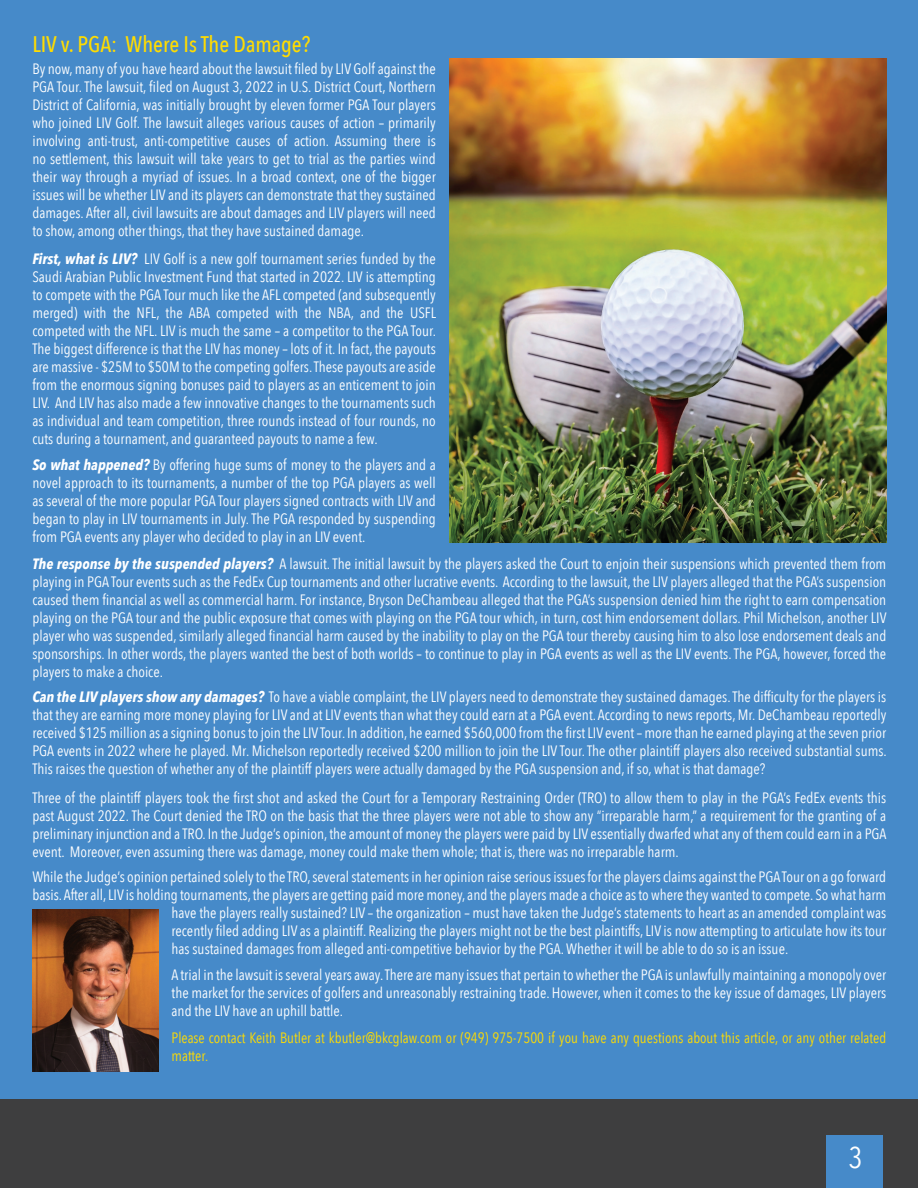
<style>
.page{position:relative;width:918px;height:1188px;background:#fff}
.page>*{position:absolute;margin:0;border:0;box-sizing:border-box;transform-origin:0 0}
.t1{font:30px "Avenir Next Condensed";color:#fff}
.t2{font:500 22.5px "Avenir Next Condensed";color:#ffdc01}
.t3{font:15px/18px "Avenir Next Condensed";color:#fff;text-align:justify}
.t4{font:15px/18px "Avenir Next Condensed";color:#ffdc01}
.s1{font-weight:700;font-style:italic}
</style>
<div class="page">
<div style="left:0;top:0;width:918px;height:1117px;background:#468ac9"></div>
<div style="left:0;top:1099px;width:918px;height:89px;background:#3e3e3f"></div>
<div style="left:826px;top:1135px;width:57px;height:53px;background:#468ac9"></div>
<img style="left:32px;top:910px;width:126px;height:161px">
<img style="left:449px;top:59px;width:438px;height:483px">
<h2 class="t2" style="left:32px;top:30px;width:280px">LIV v. PGA: Where Is The Damage?</h2>
<p class="t3" style="left:32px;top:59px;width:405px">By now, many of you have heard about the lawsuit filed by LIV Golf against the PGA Tour. The lawsuit, filed on August 3, 2022 in U.S. District Court, Northern District of California, was initially brought by eleven former PGA Tour players who joined LIV Golf. The lawsuit alleges various causes of action – primarily involving anti-trust, anti-competitive causes of action. Assuming there is no settlement, this lawsuit will take years to get to trial as the parties wind their way through a myriad of issues. In a broad context, one of the bigger issues will be whether LIV and its players can demonstrate that they sustained damages. After all, civil lawsuits are about damages and LIV players will need to show, among other things, that they have sustained damage.</p>
<p class="t3" style="left:32px;top:249px;width:405px"><span class="s1">First, what is LIV?</span> LIV Golf is a new golf tournament series funded by the Saudi Arabian Public Investment Fund that started in 2022. LIV is attempting to compete with the PGA Tour much like the AFL competed (and subsequently merged) with the NFL, the ABA competed with the NBA, and the USFL competed with the NFL. LIV is much the same – a competitor to the PGA Tour.<br>The biggest difference is that the LIV has money – lots of it. In fact, the payouts are massive - $25M to $50M to the competing golfers. These payouts are aside from the enormous signing bonuses paid to players as an enticement to join LIV. And LIV has also made a few innovative changes to the tournaments such as individual and team competition, three rounds instead of four rounds, no cuts during a tournament, and guaranteed payouts to name a few.</p>
<p class="t3" style="left:32px;top:455px;width:405px"><span class="s1">So what happened?</span> By offering huge sums of money to the players and a novel approach to its tournaments, a number of the top PGA players as well as several of the more popular PGA Tour players signed contracts with LIV and began to play in LIV tournaments in July. The PGA responded by suspending from PGA events any player who decided to play in an LIV event.</p>
<p class="t3" style="left:32px;top:554px;width:856px"><span class="s1">The response by the suspended players?</span> A lawsuit. The initial lawsuit by the players asked the Court to enjoin their suspensions which prevented them from playing in PGA Tour events such as the FedEx Cup tournaments and other lucrative events. According to the lawsuit, the LIV players alleged that the PGA’s suspension caused them financial as well as commercial harm. For instance, Bryson DeChambeau alleged that the PGA’s suspension denied him the right to earn compensation playing on the PGA tour and the public exposure that comes with playing on the PGA tour which, in turn, cost him endorsement dollars. Phil Michelson, another LIV player who was suspended, similarly alleged financial harm caused by the inability to play on the PGA tour thereby causing him to also lose endorsement deals and sponsorships. In other words, the players wanted the best of both worlds – to continue to play in PGA events as well as the LIV events. The PGA, however, forced the players to make a choice.</p>
<p class="t3" style="left:32px;top:687px;width:856px"><span class="s1">Can the LIV players show any damages?</span> To have a viable complaint, the LIV players need to demonstrate they sustained damages. The difficulty for the players is that they are earning more money playing for LIV and at LIV events than what they could earn at a PGA event. According to news reports, Mr. DeChambeau reportedly received $125 million as a signing bonus to join the LIV Tour. In addition, he earned $560,000 from the first LIV event – more than he earned playing at the seven prior PGA events in 2022 where he played. Mr. Michelson reportedly received $200 million to join the LIV Tour. The other plaintiff players also received substantial sums.<br>This raises the question of whether any of the plaintiff players were actually damaged by the PGA suspension and, if so, what is that damage?</p>
<p class="t3" style="left:32px;top:788px;width:856px">Three of the plaintiff players took the first shot and asked the Court for a Temporary Restraining Order (TRO) to allow them to play in the PGA’s FedEx events this past August 2022. The Court denied the TRO on the basis that the three players were not able to show any “irreparable harm,” a requirement for the granting of a preliminary injunction and a TRO. In the Judge’s opinion, the amount of money the players were paid by LIV essentially dwarfed what any of them could earn in a PGA event. Moreover, even assuming there was damage, money could make them whole; that is, there was no irreparable harm.</p>
<p class="t3" style="left:32px;top:867px;width:855px">While the Judge’s opinion pertained solely to the TRO, several statements in her opinion raise serious issues for the players claims against the PGA Tour on a go forward</p>
<p class="t3" style="left:32px;top:885px;width:855px">basis. After all, LIV is holding tournaments, the players are getting paid more money, and the players made a choice as to where they wanted to compete. So what harm</p>
<p class="t3" style="left:172px;top:903px;width:716px">have the players really sustained? LIV – the organization – must have taken the Judge’s statements to heart as an amended complaint was</p>
<p class="t3" style="left:172px;top:921px;width:716px">recently filed adding LIV as a plaintiff. Realizing the players might not be the best plaintiffs, LIV is now attempting to articulate how its tour</p>
<p class="t3" style="left:172px;top:939px;width:618px">has sustained damages from alleged anti-competitive behavior by the PGA. Whether it will be able to do so is an issue.</p>
<p class="t3" style="left:172px;top:965px;width:716px">A trial in the lawsuit is several years away. There are many issues that pertain to whether the PGA is unlawfully maintaining a monopoly over the market for the services of golfers and unreasonably restraining trade. However, when it comes to the key issue of damages, LIV players and the LIV have an uphill battle.</p>
<p class="t4" style="left:172px;top:1028px;width:716px">Please contact Keith Butler at kbutler@bkcglaw.com or (949) 975-7500 if you have any questions about this article, or any other related matter.</p>
<h1 class="t1" style="left:848px;top:1132px;width:16px">3</h1>
</div>
